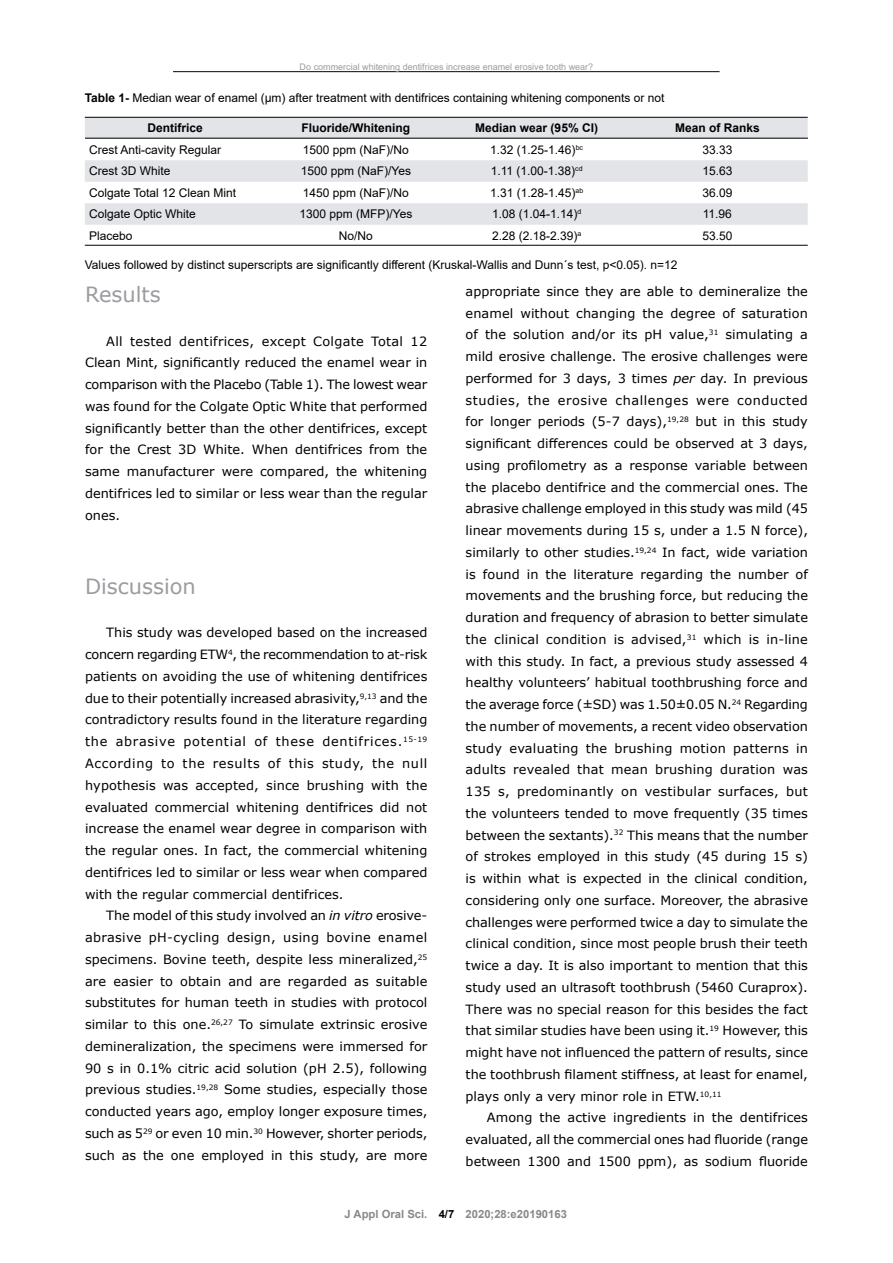
<style>
.page{position:relative;width:893px;height:1263px;background:#fff}
.page>*{position:absolute;margin:0;border:0;box-sizing:border-box;transform-origin:0 0}
.t1{font:21px "Verdana";color:#9c9ba0}
.t2{font:12.75px/21.8px "Verdana";color:#000;text-align:justify}
.t3{font:12px "Arial";color:#000}
.t4{font:700 12px "Arial";color:#000}
.t5{font:700 11.25px "Arial";color:#89878c}
.t6{font:9px "Arial";color:#9c9ba0}
.s1{font-weight:700}
.s2{font-style:italic}
.s3{color:#000}
</style>
<div class="page">
<hr style="left:173px;top:71px;width:547px;height:1px;background:#000805">
<svg style="left:85px;top:118px;width:723px;height:107px;fill:#e3e4e8"></svg>
<hr style="left:85px;top:117px;width:723px;height:1px;background:#000">
<hr style="left:85px;top:138px;width:723px;height:1px;background:#000">
<hr style="left:85px;top:245px;width:723px;height:1px;background:#000">
<p class="t6" style="left:300px;top:60px;width:295px">Do commercial whitening dentifrices increase enamel erosive tooth wear?</p>
<p class="t3" style="left:85px;top:90px;width:581px"><span class="s1">Table 1-</span> Median wear of enamel (µm) after treatment with dentifrices containing whitening components or not</p>
<p class="t4" style="left:148px;top:120px;width:57px">Dentifrice</p>
<p class="t4" style="left:302px;top:120px;width:110px">Fluoride/Whitening</p>
<p class="t4" style="left:475px;top:120px;width:124px">Median wear (95% CI)</p>
<p class="t4" style="left:675px;top:120px;width:86px">Mean of Ranks</p>
<p class="t3" style="left:89px;top:141px;width:134px">Crest Anti-cavity Regular</p>
<p class="t3" style="left:303px;top:141px;width:108px">1500 ppm (NaF)/No</p>
<p class="t3" style="left:490px;top:141px;width:94px">1.32 (1.25-1.46)<sup>bc</sup></p>
<p class="t3" style="left:702px;top:141px;width:32px">33.33</p>
<p class="t3" style="left:89px;top:163px;width:83px">Crest 3D White</p>
<p class="t3" style="left:301px;top:163px;width:112px">1500 ppm (NaF)/Yes</p>
<p class="t3" style="left:491px;top:163px;width:93px">1.11 (1.00-1.38)<sup>cd</sup></p>
<p class="t3" style="left:702px;top:163px;width:32px">15.63</p>
<p class="t3" style="left:89px;top:184px;width:149px">Colgate Total 12 Clean Mint</p>
<p class="t3" style="left:303px;top:184px;width:108px">1450 ppm (NaF)/No</p>
<p class="t3" style="left:490px;top:184px;width:95px">1.31 (1.28-1.45)<sup>ab</sup></p>
<p class="t3" style="left:702px;top:184px;width:32px">36.09</p>
<p class="t3" style="left:89px;top:206px;width:108px">Colgate Optic White</p>
<p class="t3" style="left:299px;top:206px;width:114px">1300 ppm (MFP)/Yes</p>
<p class="t3" style="left:492px;top:206px;width:91px">1.08 (1.04-1.14)<sup>d</sup></p>
<p class="t3" style="left:703px;top:206px;width:31px">11.96</p>
<p class="t3" style="left:89px;top:227px;width:45px">Placebo</p>
<p class="t3" style="left:339px;top:227px;width:36px">No/No</p>
<p class="t3" style="left:492px;top:227px;width:91px">2.28 (2.18-2.39)<sup>a</sup></p>
<p class="t3" style="left:702px;top:227px;width:32px">53.50</p>
<p class="t3" style="left:85px;top:257px;width:594px">Values followed by distinct superscripts are significantly different (Kruskal‑Wallis and Dunn´s test, p&lt;0.05). n=12</p>
<h1 class="t1" style="left:85px;top:280px;width:77px">Results</h1>
<p class="t2" style="left:85px;top:330px;width:344px;text-indent:21px">All tested dentifrices, except Colgate Total 12<br>Clean Mint, significantly reduced the enamel wear in comparison with the Placebo (Table 1). The lowest wear was found for the Colgate Optic White that performed significantly better than the other dentifrices, except for the Crest 3D White. When dentifrices from the same manufacturer were compared, the whitening dentifrices led to similar or less wear than the regular ones.</p>
<h1 class="t1" style="left:85px;top:572px;width:112px">Discussion</h1>
<p class="t2" style="left:85px;top:622px;width:344px;text-indent:21px">This study was developed based on the increased concern regarding ETW<sup>4</sup>, the recommendation to at-risk patients on avoiding the use of whitening dentifrices due to their potentially increased abrasivity,<sup>9,13</sup> and the contradictory results found in the literature regarding the abrasive potential of these dentifrices.<sup>15-19<br></sup>According to the results of this study, the null hypothesis was accepted, since brushing with the evaluated commercial whitening dentifrices did not increase the enamel wear degree in comparison with the regular ones. In fact, the commercial whitening dentifrices led to similar or less wear when compared with the regular commercial dentifrices.</p>
<p class="t2" style="left:85px;top:905px;width:344px;text-indent:21px">The model of this study involved an <span class="s2">in vitro</span> erosive&shy;abrasive pH-cycling design, using bovine enamel specimens. Bovine teeth, despite less mineralized,<sup>25 </sup>are easier to obtain and are regarded as suitable substitutes for human teeth in studies with protocol similar to this one.<sup>26,27</sup> To simulate extrinsic erosive demineralization, the specimens were immersed for 90 s in 0.1% citric acid solution (pH 2.5), following previous studies.<sup>19,28</sup> Some studies, especially those conducted years ago, employ longer exposure times, such as 5<sup>29</sup> or even 10 min.<sup>30</sup> However, shorter periods, such as the one employed in this study, are more</p>
<p class="t2" style="left:466px;top:280px;width:344px">appropriate since they are able to demineralize the enamel without changing the degree of saturation of the solution and/or its pH value,<sup>31</sup> simulating a mild erosive challenge. The erosive challenges were performed for 3 days, 3 times <span class="s2">per</span> day. In previous studies, the erosive challenges were conducted for longer periods (5-7 days),<sup>19,28</sup> but in this study significant differences could be observed at 3 days, using profilometry as a response variable between the placebo dentifrice and the commercial ones. The abrasive challenge employed in this study was mild (45 linear movements during 15 s, under a 1.5 N force), similarly to other studies.<sup>19,24</sup> In fact, wide variation is found in the literature regarding the number of movements and the brushing force, but reducing the duration and frequency of abrasion to better simulate the clinical condition is advised,<sup>31</sup> which is in-line with this study. In fact, a previous study assessed 4 healthy volunteers’ habitual toothbrushing force and the average force (±SD) was 1.50±0.05 N.<sup>24</sup> Regarding the number of movements, a recent video observation study evaluating the brushing motion patterns in adults revealed that mean brushing duration was 135 s, predominantly on vestibular surfaces, but the volunteers tended to move frequently (35 times between the sextants).<sup>32</sup> This means that the number of strokes employed in this study (45 during 15 s) is within what is expected in the clinical condition, considering only one surface. Moreover, the abrasive challenges were performed twice a day to simulate the clinical condition, since most people brush their teeth twice a day. It is also important to mention that this study used an ultrasoft toothbrush (5460 Curaprox).<br>There was no special reason for this besides the fact that similar studies have been using it.<sup>19</sup> However, this might have not influenced the pattern of results, since the toothbrush filament stiffness, at least for enamel, plays only a very minor role in ETW.<sup>10,11</sup></p>
<p class="t2" style="left:466px;top:1107px;width:344px;text-indent:21px">Among the active ingredients in the dentifrices evaluated, all the commercial ones had fluoride (range between 1300 and 1500 ppm), as sodium fluoride</p>
<p class="t5" style="left:345px;top:1206px;width:224px">J Appl Oral Sci. <span class="s3">4/7</span> 2020;28:e20190163</p>
</div>
